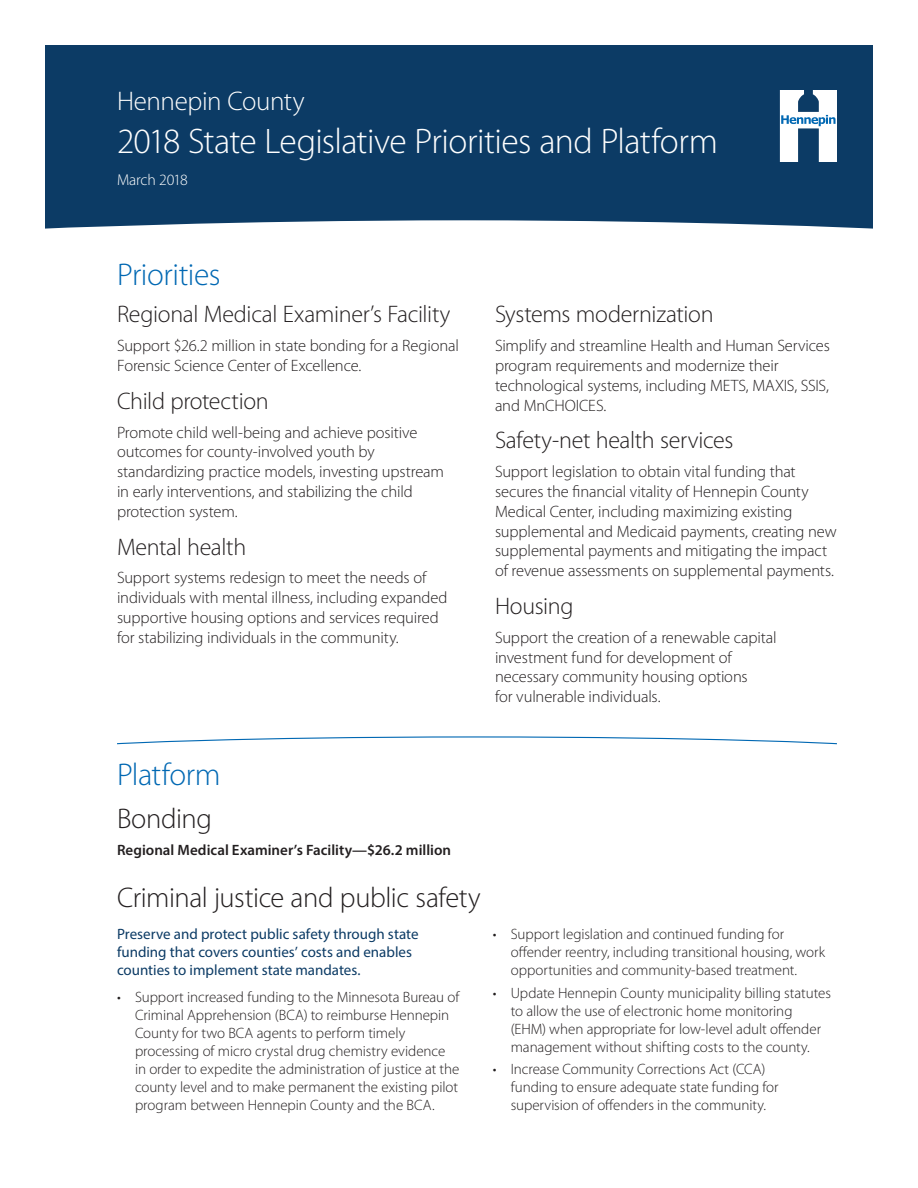
<style>
.page{position:relative;width:918px;height:1188px;background:#fff}
.page>*{position:absolute;margin:0;border:0;box-sizing:border-box;transform-origin:0 0}
.t1{font:300 35.7px "Myriad Pro";letter-spacing:-.02em;color:#fff}
.t2{font:300 31.5px "Myriad Pro";letter-spacing:-.015em;color:#0168b3}
.t3{font:300 28.5px "Myriad Pro";letter-spacing:-.015em;color:#231f20}
.t4{font:300 27px "Myriad Pro";letter-spacing:-.015em;color:#fff}
.t5{font:300 24px "Myriad Pro";letter-spacing:-.015em;color:#231f20}
.t6{font:300 16.5px/19.8px "Myriad Pro";letter-spacing:-.01em;color:#231f20}
.t7{font:300 15.75px "Myriad Pro";letter-spacing:-.02em;color:#fff}
.t8{font:300 15px/18px "Myriad Pro";letter-spacing:-.005em;color:#231f20}
.t9{font:15px/18px "Myriad Pro";color:#0c3b65}
.t10{font:600 15px "Myriad Pro";color:#231f20}
</style>
<div class="page">
<div style="left:45px;top:45px;width:828px;height:184px;background:#0c3b65"></div>
<svg style="left:780px;top:90px;width:57px;height:72px"></svg>
<svg style="left:117px;top:736px;width:720px;height:9px"></svg>
<h3 class="t4" style="left:117px;top:86px;width:189px">Hennepin County</h3>
<h1 class="t1" style="left:117px;top:121px;width:602px">2018 State Legislative Priorities and Platform</h1>
<p class="t7" style="left:117px;top:171px;width:72px">March 2018</p>
<h2 class="t2" style="left:117px;top:257px;width:105px">Priorities</h2>
<h3 class="t5" style="left:117px;top:301px;width:335px">Regional Medical Examiner’s Facility</h3>
<p class="t6" style="left:117px;top:336px;width:343px">Support $26.2 million in state bonding for a Regional<br>Forensic Science Center of Excellence.</p>
<h3 class="t5" style="left:117px;top:388px;width:153px">Child protection</h3>
<p class="t6" style="left:117px;top:423px;width:328px">Promote child well-being and achieve positive outcomes for county-involved youth by standardizing practice models, investing upstream in early interventions, and stabilizing the child protection system.</p>
<h3 class="t5" style="left:117px;top:533px;width:131px">Mental health</h3>
<p class="t6" style="left:117px;top:568px;width:332px">Support systems redesign to meet the needs of individuals with mental illness, including expanded supportive housing options and services required for stabilizing individuals in the community.</p>
<h3 class="t5" style="left:495px;top:301px;width:220px">Systems modernization</h3>
<p class="t6" style="left:495px;top:336px;width:336px">Simplify and streamline Health and Human Services program requirements and modernize their technological systems, including METS, MAXIS, SSIS, and MnCHOICES.</p>
<h3 class="t5" style="left:495px;top:427px;width:240px">Safety-net health services</h3>
<p class="t6" style="left:495px;top:462px;width:343px">Support legislation to obtain vital funding that secures the financial vitality of Hennepin County Medical Center, including maximizing existing supplemental and Medicaid payments, creating new supplemental payments and mitigating the impact of revenue assessments on supplemental payments.</p>
<h3 class="t5" style="left:495px;top:593px;width:80px">Housing</h3>
<p class="t6" style="left:495px;top:628px;width:283px">Support the creation of a renewable capital investment fund for development of necessary community housing options<br>for vulnerable individuals.</p>
<h2 class="t2" style="left:117px;top:757px;width:105px">Platform</h2>
<h3 class="t3" style="left:117px;top:803px;width:97px">Bonding</h3>
<p class="t10" style="left:117px;top:841px;width:336px">Regional Medical Examiner’s Facility—$26.2 million</p>
<h3 class="t3" style="left:117px;top:882px;width:365px">Criminal justice and public safety</h3>
<p class="t9" style="left:117px;top:925px;width:303px">Preserve and protect public safety through state funding that covers counties’ costs and enables counties to implement state mandates.</p>
<p class="t8" style="left:135px;top:989px;width:326px;text-indent:-18px">• Support increased funding to the Minnesota Bureau of Criminal Apprehension (BCA) to reimburse Hennepin County for two BCA agents to perform timely processing of micro crystal drug chemistry evidence in order to expedite the administration of justice at the county level and to make permanent the existing pilot program between Hennepin County and the BCA.</p>
<p class="t8" style="left:511px;top:926px;width:316px;text-indent:-18px">• Support legislation and continued funding for offender reentry, including transitional housing, work opportunities and community-based treatment.</p>
<p class="t8" style="left:511px;top:984px;width:322px;text-indent:-18px">• Update Hennepin County municipality billing statutes to allow the use of electronic home monitoring (EHM) when appropriate for low-level adult offender management without shifting costs to the county.</p>
<p class="t8" style="left:511px;top:1061px;width:269px;text-indent:-18px">• Increase Community Corrections Act (CCA) funding to ensure adequate state funding for supervision of offenders in the community.</p>
</div>
